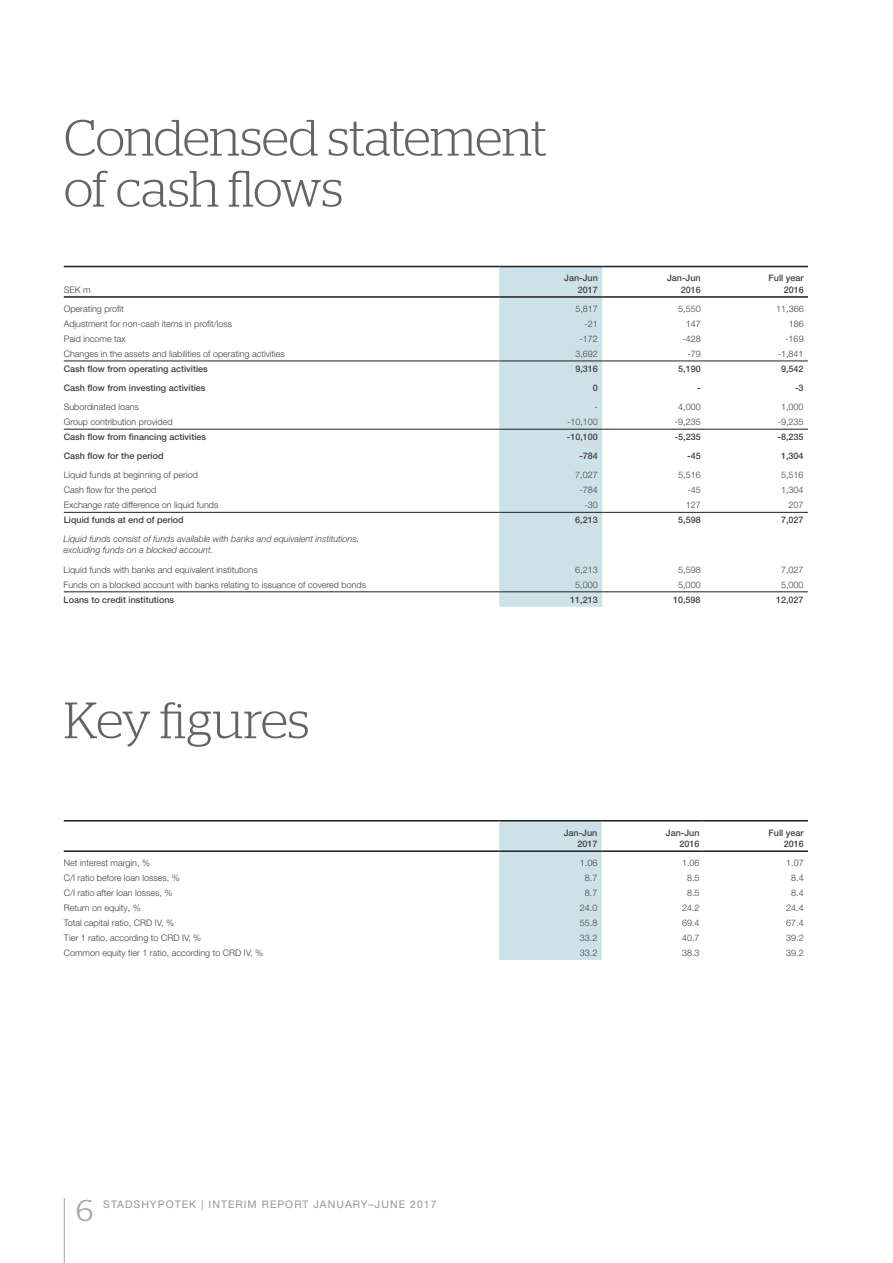
<style>
.page{position:relative;width:893px;height:1263px;background:#fff}
.page>*{position:absolute;margin:0;border:0;box-sizing:border-box;transform-origin:0 0}
.t1{font:300 51px/51px "Stag";letter-spacing:-.015em;color:#626466}
.t2{font:300 30px "Stag";color:#a7a9ac}
.t3{font:10.5px "Helvetica Neue LT Pro";letter-spacing:.1em;color:#939598}
.t4{font:300 9px "Helvetica Neue LT Pro";color:#404042}
.t5{font:500 9px/11.2px "Helvetica Neue LT Pro";color:#404042;text-align:right}
.t6{font:italic 300 9px/11.2px "Helvetica Neue LT Pro";color:#404042}
</style>
<div class="page">
<hr style="left:64px;top:1198px;width:1px;height:65px;background:#a7a9ac">
<div style="left:499px;top:267px;width:103px;height:340px;background:#cde2e8"></div>
<hr style="left:64px;top:266px;width:435px;height:1px;background:#221e1f">
<hr style="left:499px;top:266px;width:103px;height:1px;background:#221e1f">
<hr style="left:602px;top:266px;width:103px;height:1px;background:#221e1f">
<hr style="left:705px;top:266px;width:103px;height:1px;background:#221e1f">
<hr style="left:64px;top:296px;width:435px;height:2px;background:#221e1f">
<hr style="left:499px;top:296px;width:103px;height:2px;background:#221e1f">
<hr style="left:602px;top:296px;width:103px;height:2px;background:#221e1f">
<hr style="left:705px;top:296px;width:103px;height:2px;background:#221e1f">
<hr style="left:64px;top:512px;width:435px;height:1px;background:#221e1f">
<hr style="left:499px;top:512px;width:103px;height:1px;background:#221e1f">
<hr style="left:602px;top:512px;width:103px;height:1px;background:#221e1f">
<hr style="left:705px;top:512px;width:103px;height:1px;background:#221e1f">
<hr style="left:64px;top:591px;width:435px;height:1px;background:#221e1f">
<hr style="left:499px;top:591px;width:103px;height:1px;background:#221e1f">
<hr style="left:602px;top:591px;width:103px;height:1px;background:#221e1f">
<hr style="left:705px;top:591px;width:103px;height:1px;background:#221e1f">
<hr style="left:64px;top:361px;width:435px;height:1px;background:#221e1f">
<hr style="left:499px;top:361px;width:103px;height:1px;background:#221e1f">
<hr style="left:602px;top:361px;width:103px;height:1px;background:#221e1f">
<hr style="left:705px;top:361px;width:103px;height:1px;background:#221e1f">
<hr style="left:64px;top:429px;width:435px;height:1px;background:#221e1f">
<hr style="left:499px;top:429px;width:103px;height:1px;background:#221e1f">
<hr style="left:602px;top:429px;width:103px;height:1px;background:#221e1f">
<hr style="left:705px;top:429px;width:103px;height:1px;background:#221e1f">
<div style="left:499px;top:821px;width:103px;height:139px;background:#cde2e8"></div>
<hr style="left:64px;top:820px;width:435px;height:1px;background:#221e1f">
<hr style="left:499px;top:820px;width:103px;height:1px;background:#221e1f">
<hr style="left:602px;top:820px;width:102px;height:1px;background:#221e1f">
<hr style="left:704px;top:820px;width:104px;height:1px;background:#221e1f">
<hr style="left:64px;top:850px;width:435px;height:2px;background:#221e1f">
<hr style="left:499px;top:850px;width:103px;height:2px;background:#221e1f">
<hr style="left:602px;top:850px;width:102px;height:2px;background:#221e1f">
<hr style="left:704px;top:850px;width:104px;height:2px;background:#221e1f">
<h1 class="t1" style="left:64px;top:112px;width:485px">Condensed statement of cash flows</h1>
<p class="t4" style="left:64px;top:284px;width:28px">SEK m</p>
<p class="t5" style="left:564px;top:273px;width:35px">Jan-Jun<br>2017</p>
<p class="t5" style="left:667px;top:273px;width:35px">Jan-Jun<br>2016</p>
<p class="t5" style="left:768px;top:273px;width:37px">Full year<br>2016</p>
<p class="t4" style="left:64px;top:303px;width:62px">Operating profit</p>
<p class="t4" style="left:575px;top:303px;width:24px">5,817</p>
<p class="t4" style="left:678px;top:303px;width:24px">5,550</p>
<p class="t4" style="left:776px;top:303px;width:29px">11,366</p>
<p class="t4" style="left:64px;top:318px;width:170px">Adjustment for non-cash items in profit/loss</p>
<p class="t4" style="left:585px;top:318px;width:15px">-21</p>
<p class="t4" style="left:686px;top:318px;width:17px">147</p>
<p class="t4" style="left:789px;top:318px;width:17px">186</p>
<p class="t4" style="left:64px;top:333px;width:64px">Paid income tax</p>
<p class="t4" style="left:580px;top:333px;width:20px">-172</p>
<p class="t4" style="left:682px;top:333px;width:20px">-428</p>
<p class="t4" style="left:785px;top:333px;width:20px">-169</p>
<p class="t4" style="left:64px;top:348px;width:223px">Changes in the assets and liabilities of operating activities</p>
<p class="t4" style="left:575px;top:348px;width:24px">3,692</p>
<p class="t4" style="left:687px;top:348px;width:15px">-79</p>
<p class="t4" style="left:778px;top:348px;width:27px">-1,841</p>
<p class="t5" style="left:64px;top:363px;width:146px">Cash flow from operating activities</p>
<p class="t5" style="left:575px;top:363px;width:24px">9,316</p>
<p class="t5" style="left:678px;top:363px;width:24px">5,190</p>
<p class="t5" style="left:781px;top:363px;width:24px">9,542</p>
<p class="t5" style="left:64px;top:382px;width:143px">Cash flow from investing activities</p>
<p class="t5" style="left:593px;top:382px;width:7px">0</p>
<p class="t5" style="left:697px;top:382px;width:5px">-</p>
<p class="t5" style="left:795px;top:382px;width:10px">-3</p>
<p class="t4" style="left:64px;top:401px;width:77px">Subordinated loans</p>
<p class="t4" style="left:594px;top:401px;width:5px">-</p>
<p class="t4" style="left:678px;top:401px;width:24px">4,000</p>
<p class="t4" style="left:781px;top:401px;width:24px">1,000</p>
<p class="t4" style="left:64px;top:416px;width:110px">Group contribution provided</p>
<p class="t4" style="left:567px;top:416px;width:32px">-10,100</p>
<p class="t4" style="left:675px;top:416px;width:27px">-9,235</p>
<p class="t4" style="left:778px;top:416px;width:27px">-9,235</p>
<p class="t5" style="left:64px;top:431px;width:144px">Cash flow from financing activities</p>
<p class="t5" style="left:567px;top:431px;width:33px">-10,100</p>
<p class="t5" style="left:675px;top:431px;width:28px">-5,235</p>
<p class="t5" style="left:778px;top:431px;width:28px">-8,235</p>
<p class="t5" style="left:64px;top:450px;width:101px">Cash flow for the period</p>
<p class="t5" style="left:579px;top:450px;width:20px">-784</p>
<p class="t5" style="left:687px;top:450px;width:15px">-45</p>
<p class="t5" style="left:781px;top:450px;width:24px">1,304</p>
<p class="t4" style="left:64px;top:469px;width:136px">Liquid funds at beginning of period</p>
<p class="t4" style="left:575px;top:469px;width:24px">7,027</p>
<p class="t4" style="left:678px;top:469px;width:24px">5,516</p>
<p class="t4" style="left:781px;top:469px;width:24px">5,516</p>
<p class="t4" style="left:64px;top:484px;width:94px">Cash flow for the period</p>
<p class="t4" style="left:579px;top:484px;width:20px">-784</p>
<p class="t4" style="left:687px;top:484px;width:15px">-45</p>
<p class="t4" style="left:781px;top:484px;width:24px">1,304</p>
<p class="t4" style="left:64px;top:499px;width:156px">Exchange rate difference on liquid funds</p>
<p class="t4" style="left:584px;top:499px;width:15px">-30</p>
<p class="t4" style="left:686px;top:499px;width:17px">127</p>
<p class="t4" style="left:788px;top:499px;width:17px">207</p>
<p class="t5" style="left:64px;top:514px;width:122px">Liquid funds at end of period</p>
<p class="t5" style="left:575px;top:514px;width:24px">6,213</p>
<p class="t5" style="left:678px;top:514px;width:24px">5,598</p>
<p class="t5" style="left:781px;top:514px;width:24px">7,027</p>
<p class="t6" style="left:64px;top:533px;width:297px">Liquid funds consist of funds available with banks and equivalent institutions, excluding funds on a blocked account.</p>
<p class="t4" style="left:64px;top:564px;width:195px">Liquid funds with banks and equivalent institutions</p>
<p class="t4" style="left:575px;top:564px;width:24px">6,213</p>
<p class="t4" style="left:678px;top:564px;width:24px">5,598</p>
<p class="t4" style="left:781px;top:564px;width:24px">7,027</p>
<p class="t4" style="left:64px;top:579px;width:304px">Funds on a blocked account with banks relating to issuance of covered bonds</p>
<p class="t4" style="left:575px;top:579px;width:24px">5,000</p>
<p class="t4" style="left:678px;top:579px;width:24px">5,000</p>
<p class="t4" style="left:781px;top:579px;width:24px">5,000</p>
<p class="t5" style="left:64px;top:593px;width:112px">Loans to credit institutions</p>
<p class="t5" style="left:570px;top:593px;width:29px">11,213</p>
<p class="t5" style="left:673px;top:593px;width:29px">10,598</p>
<p class="t5" style="left:776px;top:593px;width:29px">12,027</p>
<h1 class="t1" style="left:64px;top:694px;width:247px">Key figures</h1>
<p class="t5" style="left:564px;top:827px;width:35px">Jan-Jun<br>2017</p>
<p class="t5" style="left:666px;top:827px;width:35px">Jan-Jun<br>2016</p>
<p class="t5" style="left:768px;top:827px;width:37px">Full year<br>2016</p>
<p class="t4" style="left:64px;top:857px;width:88px">Net interest margin, %</p>
<p class="t4" style="left:580px;top:857px;width:19px">1.06</p>
<p class="t4" style="left:682px;top:857px;width:19px">1.06</p>
<p class="t4" style="left:786px;top:857px;width:19px">1.07</p>
<p class="t4" style="left:64px;top:872px;width:118px">C/I ratio before loan losses, %</p>
<p class="t4" style="left:585px;top:872px;width:14px">8.7</p>
<p class="t4" style="left:687px;top:872px;width:14px">8.5</p>
<p class="t4" style="left:791px;top:872px;width:14px">8.4</p>
<p class="t4" style="left:64px;top:887px;width:110px">C/I ratio after loan losses, %</p>
<p class="t4" style="left:585px;top:887px;width:14px">8.7</p>
<p class="t4" style="left:687px;top:887px;width:14px">8.5</p>
<p class="t4" style="left:791px;top:887px;width:14px">8.4</p>
<p class="t4" style="left:64px;top:902px;width:79px">Return on equity, %</p>
<p class="t4" style="left:580px;top:902px;width:19px">24.0</p>
<p class="t4" style="left:682px;top:902px;width:19px">24.2</p>
<p class="t4" style="left:786px;top:902px;width:19px">24.4</p>
<p class="t4" style="left:64px;top:917px;width:112px">Total capital ratio, CRD IV, %</p>
<p class="t4" style="left:580px;top:917px;width:19px">55.8</p>
<p class="t4" style="left:682px;top:917px;width:19px">69.4</p>
<p class="t4" style="left:786px;top:917px;width:19px">67.4</p>
<p class="t4" style="left:64px;top:932px;width:139px">Tier 1 ratio, according to CRD IV, %</p>
<p class="t4" style="left:580px;top:932px;width:19px">33.2</p>
<p class="t4" style="left:682px;top:932px;width:19px">40.7</p>
<p class="t4" style="left:786px;top:932px;width:19px">39.2</p>
<p class="t4" style="left:64px;top:947px;width:201px">Common equity tier 1 ratio, according to CRD IV, %</p>
<p class="t4" style="left:580px;top:947px;width:19px">33.2</p>
<p class="t4" style="left:682px;top:947px;width:19px">38.3</p>
<p class="t4" style="left:786px;top:947px;width:19px">39.2</p>
<h2 class="t2" style="left:76px;top:1193px;width:19px">6</h2>
<p class="t3" style="left:103px;top:1197px;width:335px">STADSHYPOTEK | INTERIM REPORT JANUARY–JUNE 2017</p>
</div>
